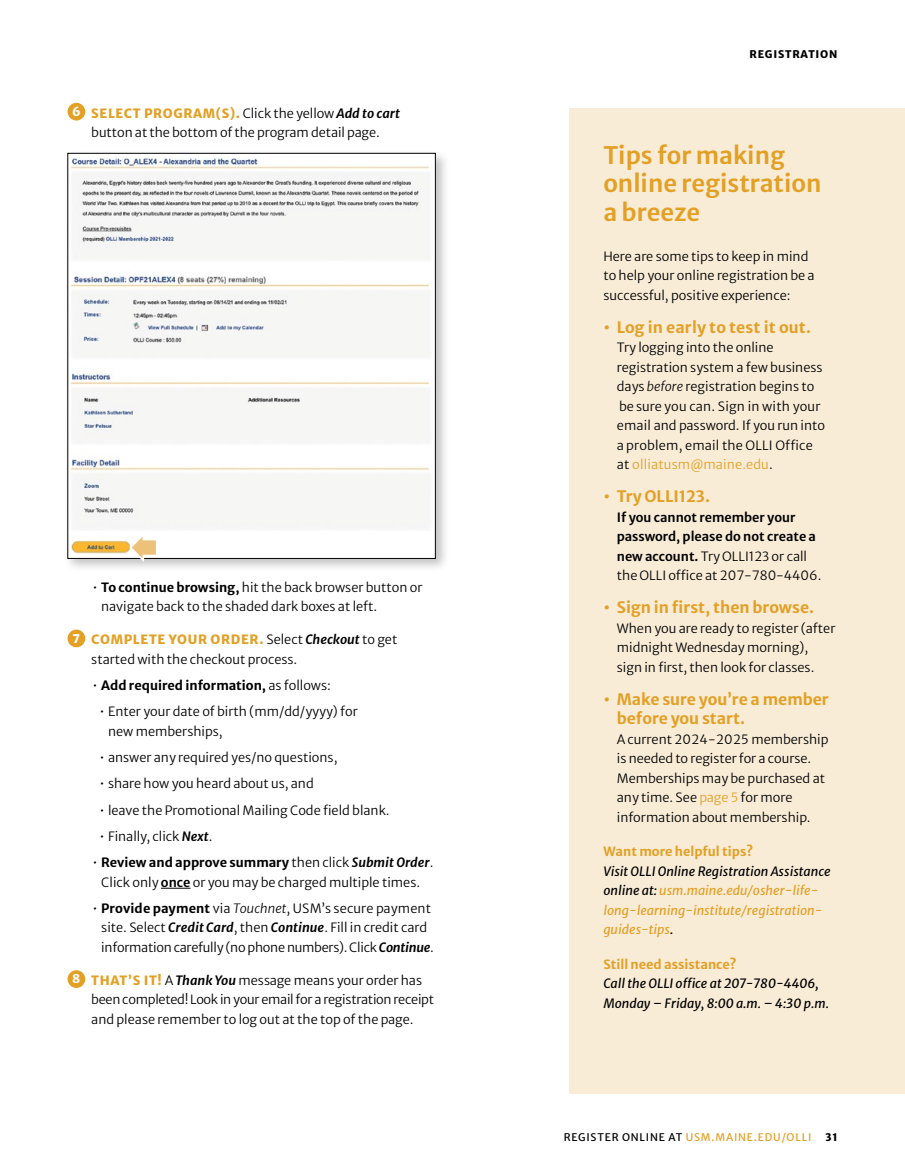
<style>
.page{position:relative;width:905px;height:1175px;background:#fff}
.page>*{position:absolute;margin:0;border:0;box-sizing:border-box;transform-origin:0 0}
.HED_G{font:600 24px/28.5px "Merriweather Sans";color:#e2a025}
.SB_-_BODY_-_BULLET_-_1st_line{font:700 15.75px/19.5px "Merriweather Sans";color:#e2a025}
.SB_-_BODY_-_BULLET__following_1st_line{font:300 12.75px/19.5px "Merriweather Sans";color:#000}
.R_-_BODY_-_BULLET{font:300 12.75px/19.5px "Merriweather Sans";color:#000}
.R_-_BODY_-_BULLET__Last{font:300 12.75px/19.5px "Merriweather Sans";color:#000}
.R_-_BODY{font:300 12.75px/19.5px "Merriweather Sans";letter-spacing:-.01em;color:#000}
.CTA_-_BODY{font:italic 12.75px/19.5px "Merriweather Sans";color:#e2a025}
.SB_-_BODY_-_BULLET__following_1st_line-2{font:600 12.75px/19.5px "Merriweather Sans";color:#000}
.SB_-_BODY__Intro_under_hed{font:300 12.75px/19.5px "Merriweather Sans";color:#000}
.R_-_BODY_-_Before_bullets{font:300 12.75px/19.5px "Merriweather Sans";color:#000}
.CTA_-_BODY-2{font:italic 12.75px/19.5px "Merriweather Sans";color:#000}
.CTA_-_HED{font:700 12.75px "Merriweather Sans";color:#e2a025}
.R_-_BODY_-_BULLET-2{font:700 12.75px "Merriweather Sans";color:#000}
.HED_C{font:800 12px "Merriweather Sans";color:#fff}
.t1{font:10.5px "Merriweather Sans";letter-spacing:.075em;color:#e2a025}
.t2{font:800 10.5px "Merriweather Sans";letter-spacing:.075em;color:#000}
.s1{font-weight:800;color:#e2a025}
.s2{font-weight:600;font-style:italic}
.s3{font-weight:700}
.s4{font-weight:300}
.s5{font-weight:600}
.s6{font-style:italic}
.s7{color:#e2a025}
.s8{color:#000}
</style>
<div class="page">
<div style="left:569px;top:108px;width:335px;height:986px;background:#f9ecd7"></div>
<svg style="left:161px;top:888px;width:29px;height:1px"></svg>
<div style="left:68px;top:629px;width:17px;height:18px;background:#e2a025;border-radius:50%"></div>
<div style="left:68px;top:970px;width:17px;height:18px;background:#e2a025;border-radius:50%"></div>
<div style="left:68px;top:103px;width:17px;height:17px;background:#e2a025;border-radius:50%"></div>
<div style="left:64px;top:149px;width:385px;height:423px;background:#000;opacity:.25"></div>
<img style="left:69px;top:155px;width:364px;height:401px">
<svg style="left:128px;top:531px;width:30px;height:31px"></svg>
<h3 class="HED_C" style="left:72px;top:100px;width:10px">6</h3>
<p class="R_-_BODY" style="left:91px;top:102px;width:310px"><span class="s1">SELECT PROGRAM(S).</span> Click the yellow <span class="s2">Add to cart </span>button at the bottom of the program detail page.</p>
<p class="R_-_BODY_-_BULLET__Last" style="left:101px;top:576px;width:323px;text-indent:-9px">• <span class="s3">To continue browsing,</span> hit the back browser button or navigate back to the shaded dark boxes at left.</p>
<h3 class="HED_C" style="left:73px;top:627px;width:9px">7</h3>
<p class="R_-_BODY_-_Before_bullets" style="left:91px;top:628px;width:307px"><span class="s1">COMPLETE YOUR ORDER.</span> Select <span class="s2">Checkout</span> to get started with the checkout process.</p>
<p class="R_-_BODY_-_BULLET-2" style="left:93px;top:674px;width:240px"><span class="s4">•</span> Add required information, <span class="s4">as follows:</span></p>
<p class="R_-_BODY_-_BULLET" style="left:108px;top:700px;width:251px;text-indent:-9px">• Enter your date of birth (mm/dd/yyyy) for new memberships,</p>
<p class="R_-_BODY_-_BULLET" style="left:99px;top:746px;width:239px">• answer any required yes/no questions,</p>
<p class="R_-_BODY_-_BULLET" style="left:99px;top:772px;width:216px">• share how you heard about us, and</p>
<p class="R_-_BODY_-_BULLET" style="left:99px;top:798px;width:292px">• leave the Promotional Mailing Code field blank.</p>
<p class="R_-_BODY_-_BULLET" style="left:99px;top:825px;width:115px">• Finally, click <span class="s2">Next</span>.</p>
<p class="R_-_BODY_-_BULLET" style="left:93px;top:851px;width:342px;text-align:center">• <span class="s3">Review and approve summary</span> then click <span class="s2">Submit Order</span>.<br>Click only <span class="s5">once</span> or you may be charged multiple times.</p>
<p class="R_-_BODY_-_BULLET__Last" style="left:101px;top:897px;width:334px;text-indent:-9px">• <span class="s3">Provide payment</span> via <span class="s6">Touchnet</span>, USM’s secure payment site. Select <span class="s2">Credit Card</span>, then <span class="s2">Continue</span>. Fill in credit card information carefully (no phone numbers). Click <span class="s2">Continue</span>.</p>
<h3 class="HED_C" style="left:72px;top:967px;width:10px">8</h3>
<p class="R_-_BODY" style="left:91px;top:969px;width:344px"><span class="s1">THAT’S IT!</span> A <span class="s2">Thank You</span> message means your order has been completed! Look in your email for a registration receipt and please remember to log out at the top of the page.</p>
<p class="t2" style="left:749px;top:44px;width:89px">REGISTRATION</p>
<h6 class="HED_G" style="left:603px;top:138px;width:220px">Tips for making online registration a breeze</h6>
<p class="SB_-_BODY__Intro_under_hed" style="left:603px;top:245px;width:213px">Here are some tips to keep in mind to help your online registration be a successful, positive experience:</p>
<p class="SB_-_BODY_-_BULLET_-_1st_line" style="left:603px;top:315px;width:209px">• Log in early to test it out.</p>
<p class="SB_-_BODY_-_BULLET__following_1st_line" style="left:616px;top:336px;width:210px">Try logging into the online registration system a few business days <span class="s6">before</span> registration begins to be sure you can. Sign in with your email and password. If you run into a problem, email the OLLI Office at <span class="s7">olliatusm@maine.edu</span>.</p>
<p class="SB_-_BODY_-_BULLET_-_1st_line" style="left:603px;top:485px;width:108px">• Try OLLI123.</p>
<p class="SB_-_BODY_-_BULLET__following_1st_line-2" style="left:616px;top:506px;width:206px">If you cannot remember your password, please do not create a new account. <span class="s4">Try OLLI123 or call the OLLI office at 207-780-4406.</span></p>
<p class="SB_-_BODY_-_BULLET_-_1st_line" style="left:603px;top:596px;width:212px">• Sign in first, then browse.</p>
<p class="SB_-_BODY_-_BULLET__following_1st_line" style="left:616px;top:617px;width:220px">When you are ready to register (after midnight Wednesday morning), sign in first, then look for classes.</p>
<p class="SB_-_BODY_-_BULLET_-_1st_line" style="left:616px;top:687px;width:213px;text-indent:-14px">• Make sure you’re a member before you start.</p>
<p class="SB_-_BODY_-_BULLET__following_1st_line" style="left:616px;top:728px;width:213px">A current 2024-2025 membership is needed to register for a course.<br>Memberships may be purchased at any time. See <span class="s7">page 5</span> for more information about membership.</p>
<h3 class="CTA_-_HED" style="left:603px;top:840px;width:151px">Want more helpful tips?</h3>
<p class="CTA_-_BODY" style="left:603px;top:860px;width:229px"><span class="s8">Visit OLLI Online Registration Assistance online at:</span> usm.maine.edu/osher- life‑ long- learning- institute/registration&shy;guides- tips<span class="s8">.</span></p>
<h3 class="CTA_-_HED" style="left:603px;top:952px;width:135px">Still need assistance?</h3>
<p class="CTA_-_BODY-2" style="left:603px;top:972px;width:227px">Call the OLLI office at 207- 780-4406,<br>Monday – Friday, 8:00 a.m. – 4:30 p.m.</p>
<p class="t1" style="left:563px;top:1128px;width:249px"><span class="s8">REGISTER ONLINE AT</span> USM.MAINE.EDU/OLLI</p>
<p class="t2" style="left:825px;top:1127px;width:13px">31</p>
</div>
